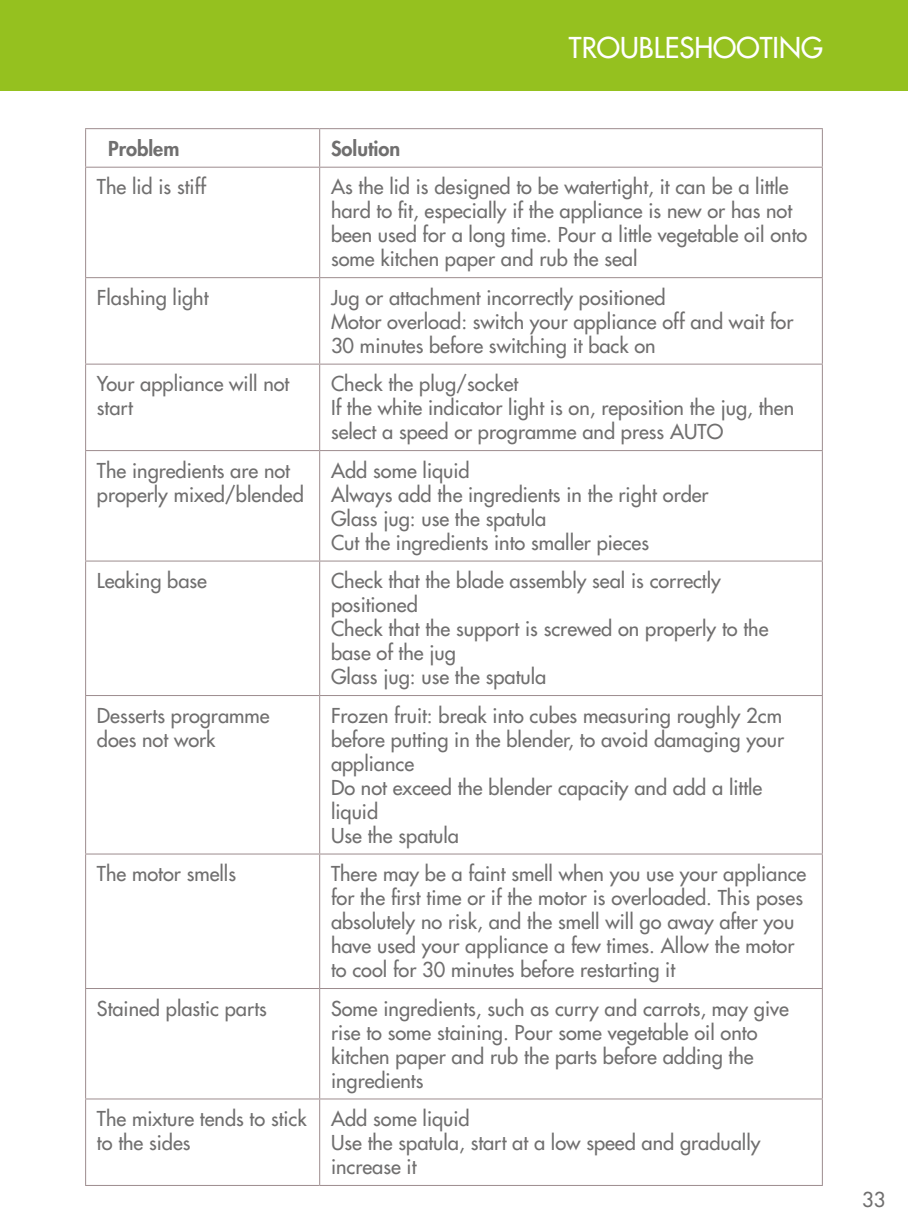
<style>
.page{position:relative;width:908px;height:1225px;background:#fff}
.page>*{position:absolute;margin:0;border:0;box-sizing:border-box;transform-origin:0 0}
.t1{font:28px "Futura";color:#fff}
.t2{font:20px/24px "Futura";color:#706f6f}
.t3{font:800 20px "Futura";color:#706f6f}
</style>
<div class="page">
<div style="left:0;top:0;width:907px;height:91px;background:#95c11f"></div>
<hr style="left:85px;top:168px;width:1px;height:109px;background:#9d8c8e">
<hr style="left:319px;top:168px;width:1px;height:109px;background:#9d8c8e">
<hr style="left:821px;top:168px;width:1px;height:109px;background:#9d8c8e">
<hr style="left:85px;top:277px;width:234px;height:1px;background:#9d8c8e">
<hr style="left:85px;top:278px;width:1px;height:85px;background:#9d8c8e">
<hr style="left:319px;top:277px;width:503px;height:1px;background:#9d8c8e">
<hr style="left:319px;top:278px;width:1px;height:85px;background:#9d8c8e">
<hr style="left:821px;top:278px;width:1px;height:85px;background:#9d8c8e">
<hr style="left:85px;top:363px;width:234px;height:1px;background:#9d8c8e">
<hr style="left:85px;top:364px;width:1px;height:86px;background:#9d8c8e">
<hr style="left:319px;top:363px;width:503px;height:1px;background:#9d8c8e">
<hr style="left:319px;top:364px;width:1px;height:86px;background:#9d8c8e">
<hr style="left:821px;top:364px;width:1px;height:86px;background:#9d8c8e">
<hr style="left:85px;top:450px;width:234px;height:1px;background:#9d8c8e">
<hr style="left:85px;top:451px;width:1px;height:109px;background:#9d8c8e">
<hr style="left:319px;top:450px;width:503px;height:1px;background:#9d8c8e">
<hr style="left:319px;top:451px;width:1px;height:109px;background:#9d8c8e">
<hr style="left:821px;top:451px;width:1px;height:109px;background:#9d8c8e">
<hr style="left:85px;top:560px;width:234px;height:1px;background:#9d8c8e">
<hr style="left:85px;top:561px;width:1px;height:134px;background:#9d8c8e">
<hr style="left:319px;top:560px;width:503px;height:1px;background:#9d8c8e">
<hr style="left:319px;top:561px;width:1px;height:134px;background:#9d8c8e">
<hr style="left:821px;top:561px;width:1px;height:134px;background:#9d8c8e">
<hr style="left:85px;top:695px;width:234px;height:1px;background:#9d8c8e">
<hr style="left:85px;top:696px;width:1px;height:157px;background:#9d8c8e">
<hr style="left:319px;top:695px;width:503px;height:1px;background:#9d8c8e">
<hr style="left:319px;top:696px;width:1px;height:157px;background:#9d8c8e">
<hr style="left:821px;top:696px;width:1px;height:157px;background:#9d8c8e">
<hr style="left:85px;top:853px;width:234px;height:1px;background:#9d8c8e">
<hr style="left:85px;top:854px;width:1px;height:134px;background:#9d8c8e">
<hr style="left:319px;top:853px;width:503px;height:1px;background:#9d8c8e">
<hr style="left:319px;top:854px;width:1px;height:134px;background:#9d8c8e">
<hr style="left:821px;top:854px;width:1px;height:134px;background:#9d8c8e">
<hr style="left:85px;top:988px;width:234px;height:1px;background:#9d8c8e">
<hr style="left:85px;top:989px;width:1px;height:109px;background:#9d8c8e">
<hr style="left:319px;top:988px;width:503px;height:1px;background:#9d8c8e">
<hr style="left:319px;top:989px;width:1px;height:109px;background:#9d8c8e">
<hr style="left:821px;top:989px;width:1px;height:109px;background:#9d8c8e">
<hr style="left:85px;top:1098px;width:234px;height:1px;background:#9d8c8e">
<hr style="left:85px;top:1099px;width:1px;height:86px;background:#9d8c8e">
<hr style="left:319px;top:1098px;width:503px;height:1px;background:#9d8c8e">
<hr style="left:319px;top:1099px;width:1px;height:86px;background:#9d8c8e">
<hr style="left:821px;top:1099px;width:1px;height:86px;background:#9d8c8e">
<hr style="left:85px;top:1185px;width:234px;height:1px;background:#9d8c8e">
<hr style="left:319px;top:1185px;width:503px;height:1px;background:#9d8c8e">
<hr style="left:85px;top:128px;width:234px;height:1px;background:#9d8c8e">
<hr style="left:85px;top:129px;width:1px;height:38px;background:#9d8c8e">
<hr style="left:319px;top:128px;width:503px;height:1px;background:#9d8c8e">
<hr style="left:319px;top:129px;width:1px;height:38px;background:#9d8c8e">
<hr style="left:821px;top:129px;width:1px;height:38px;background:#9d8c8e">
<hr style="left:85px;top:167px;width:234px;height:1px;background:#9d8c8e">
<hr style="left:319px;top:167px;width:503px;height:1px;background:#9d8c8e">
<h1 class="t1" style="left:568px;top:29px;width:255px">TROUBLESHOOTING</h1>
<p class="t3" style="left:108px;top:135px;width:73px">Problem</p>
<p class="t3" style="left:331px;top:135px;width:71px">Solution</p>
<p class="t2" style="left:97px;top:175px;width:111px">The lid is stiff</p>
<p class="t2" style="left:331px;top:175px;width:477px">As the lid is designed to be watertight, it can be a little hard to fit, especially if the appliance is new or has not been used for a long time. Pour a little vegetable oil onto some kitchen paper and rub the seal</p>
<p class="t2" style="left:97px;top:285px;width:113px">Flashing light</p>
<p class="t2" style="left:331px;top:285px;width:463px">Jug or attachment incorrectly positioned<br>Motor overload: switch your appliance off and wait for<br>30 minutes before switching it back on</p>
<p class="t2" style="left:97px;top:372px;width:194px">Your appliance will not start</p>
<p class="t2" style="left:331px;top:372px;width:464px">Check the plug/socket<br>If the white indicator light is on, reposition the jug, then select a speed or programme and press AUTO</p>
<p class="t2" style="left:97px;top:458px;width:208px">The ingredients are not properly mixed/blended</p>
<p class="t2" style="left:331px;top:458px;width:379px">Add some liquid<br>Always add the ingredients in the right order<br>Glass jug: use the spatula<br>Cut the ingredients into smaller pieces</p>
<p class="t2" style="left:97px;top:568px;width:111px">Leaking base</p>
<p class="t2" style="left:331px;top:568px;width:439px">Check that the blade assembly seal is correctly positioned<br>Check that the support is screwed on properly to the base of the jug<br>Glass jug: use the spatula</p>
<p class="t2" style="left:97px;top:703px;width:174px">Desserts programme does not work</p>
<p class="t2" style="left:331px;top:703px;width:454px">Frozen fruit: break into cubes measuring roughly 2cm before putting in the blender, to avoid damaging your appliance<br>Do not exceed the blender capacity and add a little liquid<br>Use the spatula</p>
<p class="t2" style="left:97px;top:861px;width:140px">The motor smells</p>
<p class="t2" style="left:331px;top:861px;width:476px">There may be a faint smell when you use your appliance for the first time or if the motor is overloaded. This poses absolutely no risk, and the smell will go away after you have used your appliance a few times. Allow the motor to cool for 30 minutes before restarting it</p>
<p class="t2" style="left:97px;top:996px;width:171px">Stained plastic parts</p>
<p class="t2" style="left:331px;top:996px;width:459px">Some ingredients, such as curry and carrots, may give rise to some staining. Pour some vegetable oil onto kitchen paper and rub the parts before adding the ingredients</p>
<p class="t2" style="left:97px;top:1106px;width:211px">The mixture tends to stick to the sides</p>
<p class="t2" style="left:331px;top:1106px;width:431px">Add some liquid<br>Use the spatula, start at a low speed and gradually increase it</p>
<p class="t2" style="left:861px;top:1187px;width:25px">33</p>
</div>
